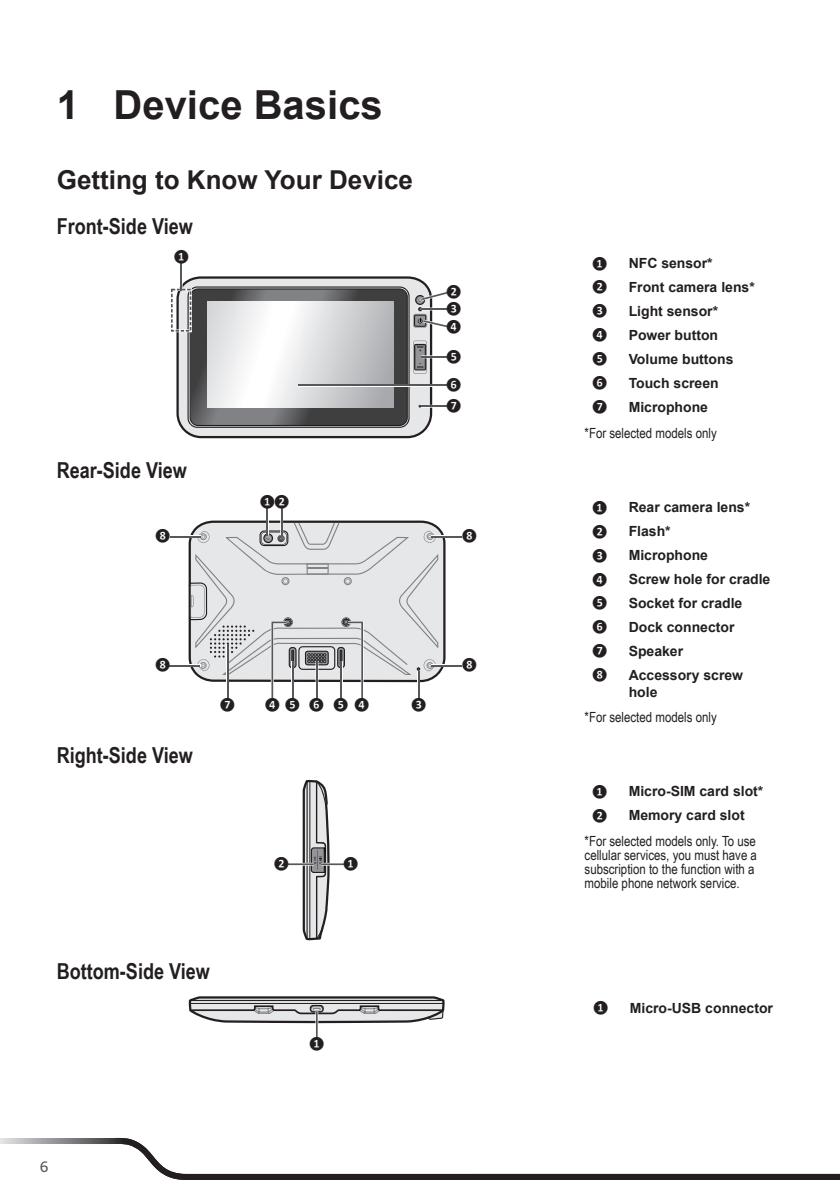
<style>
.page{position:relative;width:840px;height:1191px;background:#fff}
.page>*{position:absolute;margin:0;border:0;box-sizing:border-box;transform-origin:0 0}
.t1{font:700 40px "Arial";color:#231f20}
.t2{font:700 26px "Arial";color:#231f20}
.t3{font:700 22px "Arial Narrow";color:#231f20}
.t4{font:16px "Bliss 2";color:#57585a}
.t5{font:700 14px/16.8px "Arial";color:#231f20}
.t6{font:14px/14px "Arial Narrow";color:#231f20}
.t7{font:700 12px/17px "Calibri";color:#231f20}
</style>
<div class="page">
<svg style="left:0;top:1138px;width:839px;height:42px"></svg>
<svg style="left:181px;top:428px;width:247px;height:10px;background:#bebec0"></svg>
<svg style="left:171px;top:263px;width:276px;height:165px"></svg>
<hr style="left:298px;top:384px;width:149px;height:2px;background:#57585a">
<hr style="left:421px;top:405px;width:26px;height:3px;background:#fff">
<hr style="left:421px;top:405px;width:26px;height:2px;background:#57585a">
<svg style="left:188px;top:520px;width:257px;height:155px;background:#a4a3a4"></svg>
<hr style="left:280px;top:507px;width:3px;height:28px;background:#fff">
<hr style="left:266px;top:507px;width:3px;height:28px;background:#fff">
<hr style="left:266px;top:507px;width:2px;height:28px;background:#57585a">
<hr style="left:280px;top:507px;width:2px;height:28px;background:#57585a">
<svg style="left:189px;top:522px;width:249px;height:177px;background:#d7d7d9"></svg>
<hr style="left:174px;top:535px;width:26px;height:3px;background:#fff">
<hr style="left:169px;top:536px;width:31px;height:1px;background:#57585a">
<hr style="left:174px;top:664px;width:26px;height:3px;background:#fff">
<hr style="left:169px;top:664px;width:31px;height:2px;background:#57585a">
<hr style="left:431px;top:664px;width:26px;height:3px;background:#fff">
<hr style="left:431px;top:664px;width:31px;height:2px;background:#57585a">
<hr style="left:431px;top:535px;width:26px;height:3px;background:#fff">
<hr style="left:431px;top:536px;width:31px;height:1px;background:#57585a">
<svg style="left:301px;top:780px;width:29px;height:160px;background:#a8a7a9"></svg>
<hr style="left:321px;top:863px;width:23px;height:2px;background:#57585a">
<hr style="left:287px;top:863px;width:26px;height:2px;background:#57585a">
<svg style="left:189px;top:996px;width:255px;height:42px"></svg>
<h1 class="t1" style="left:57px;top:79px;width:327px">1 Device Basics</h1>
<h2 class="t2" style="left:57px;top:163px;width:357px">Getting to Know Your Device</h2>
<h3 class="t3" style="left:57px;top:210px;width:138px">Front-Side View</h3>
<p class="t7" style="left:173px;top:249px;width:17px">❶</p>
<h3 class="t3" style="left:57px;top:454px;width:132px">Rear-Side View</h3>
<p class="t7" style="left:155px;top:527px;width:17px">❽</p>
<p class="t7" style="left:259px;top:493px;width:32px">❶❷</p>
<p class="t7" style="left:445px;top:283px;width:17px">❷<br>❸</p>
<p class="t7" style="left:445px;top:318px;width:17px">❹</p>
<p class="t7" style="left:445px;top:348px;width:17px">❺</p>
<p class="t7" style="left:445px;top:374px;width:17px;line-height:21.2px">❻<br>❼</p>
<p class="t7" style="left:461px;top:527px;width:17px">❽</p>
<p class="t7" style="left:155px;top:656px;width:17px">❽</p>
<h3 class="t3" style="left:57px;top:738px;width:138px">Right-Side View</h3>
<p class="t7" style="left:219px;top:697px;width:17px">❼</p>
<p class="t7" style="left:264px;top:697px;width:107px">❹❺ ❻ ❺❹</p>
<p class="t7" style="left:410px;top:697px;width:17px">❸</p>
<p class="t7" style="left:273px;top:855px;width:17px">❷</p>
<p class="t7" style="left:343px;top:855px;width:17px">❶</p>
<p class="t7" style="left:461px;top:656px;width:17px">❽</p>
<h3 class="t3" style="left:57px;top:954px;width:155px">Bottom-Side View</h3>
<p class="t7" style="left:309px;top:1035px;width:17px">❶</p>
<p class="t4" style="left:40px;top:1156px;width:10px">6</p>
<p class="t7" style="left:591px;top:255px;width:17px">❶</p>
<p class="t5" style="left:628px;top:255px;width:86px">NFC sensor*</p>
<p class="t7" style="left:591px;top:279px;width:17px">❷</p>
<p class="t5" style="left:628px;top:279px;width:128px">Front camera lens*</p>
<p class="t7" style="left:591px;top:303px;width:17px">❸</p>
<p class="t5" style="left:628px;top:303px;width:91px">Light sensor*</p>
<p class="t7" style="left:591px;top:327px;width:17px">❹</p>
<p class="t5" style="left:628px;top:327px;width:91px">Power button</p>
<p class="t7" style="left:591px;top:351px;width:17px">❺</p>
<p class="t5" style="left:628px;top:351px;width:106px">Volume buttons</p>
<p class="t7" style="left:591px;top:375px;width:17px">❻</p>
<p class="t5" style="left:628px;top:375px;width:91px">Touch screen</p>
<p class="t7" style="left:591px;top:398px;width:17px">❼</p>
<p class="t5" style="left:628px;top:399px;width:81px">Microphone</p>
<p class="t6" style="left:584px;top:425px;width:134px">*For selected models only</p>
<p class="t7" style="left:591px;top:499px;width:17px">❶</p>
<p class="t5" style="left:628px;top:499px;width:123px">Rear camera lens*</p>
<p class="t7" style="left:591px;top:523px;width:17px">❷</p>
<p class="t5" style="left:628px;top:523px;width:44px">Flash*</p>
<p class="t7" style="left:591px;top:547px;width:17px">❸</p>
<p class="t5" style="left:628px;top:547px;width:81px">Microphone</p>
<p class="t7" style="left:591px;top:571px;width:17px">❹</p>
<p class="t5" style="left:628px;top:571px;width:143px">Screw hole for cradle</p>
<p class="t7" style="left:591px;top:595px;width:17px">❺</p>
<p class="t5" style="left:628px;top:595px;width:115px">Socket for cradle</p>
<p class="t7" style="left:591px;top:619px;width:17px">❻</p>
<p class="t5" style="left:628px;top:619px;width:107px">Dock connector</p>
<p class="t7" style="left:591px;top:643px;width:17px">❼</p>
<p class="t5" style="left:628px;top:643px;width:56px">Speaker</p>
<p class="t7" style="left:591px;top:666px;width:17px">❽</p>
<p class="t5" style="left:628px;top:667px;width:116px">Accessory screw hole</p>
<p class="t6" style="left:584px;top:709px;width:134px">*For selected models only</p>
<p class="t7" style="left:591px;top:783px;width:17px">❶</p>
<p class="t5" style="left:628px;top:783px;width:136px">Micro-SIM card slot*</p>
<p class="t7" style="left:591px;top:807px;width:17px">❷</p>
<p class="t5" style="left:628px;top:807px;width:117px">Memory card slot</p>
<p class="t6" style="left:584px;top:833px;width:174px">*For selected models only. To use cellular services, you must have a subscription to the function with a mobile phone network service.</p>
<p class="t7" style="left:592px;top:999px;width:17px">❶</p>
<p class="t5" style="left:629px;top:1000px;width:145px">Micro-USB connector</p>
</div>
